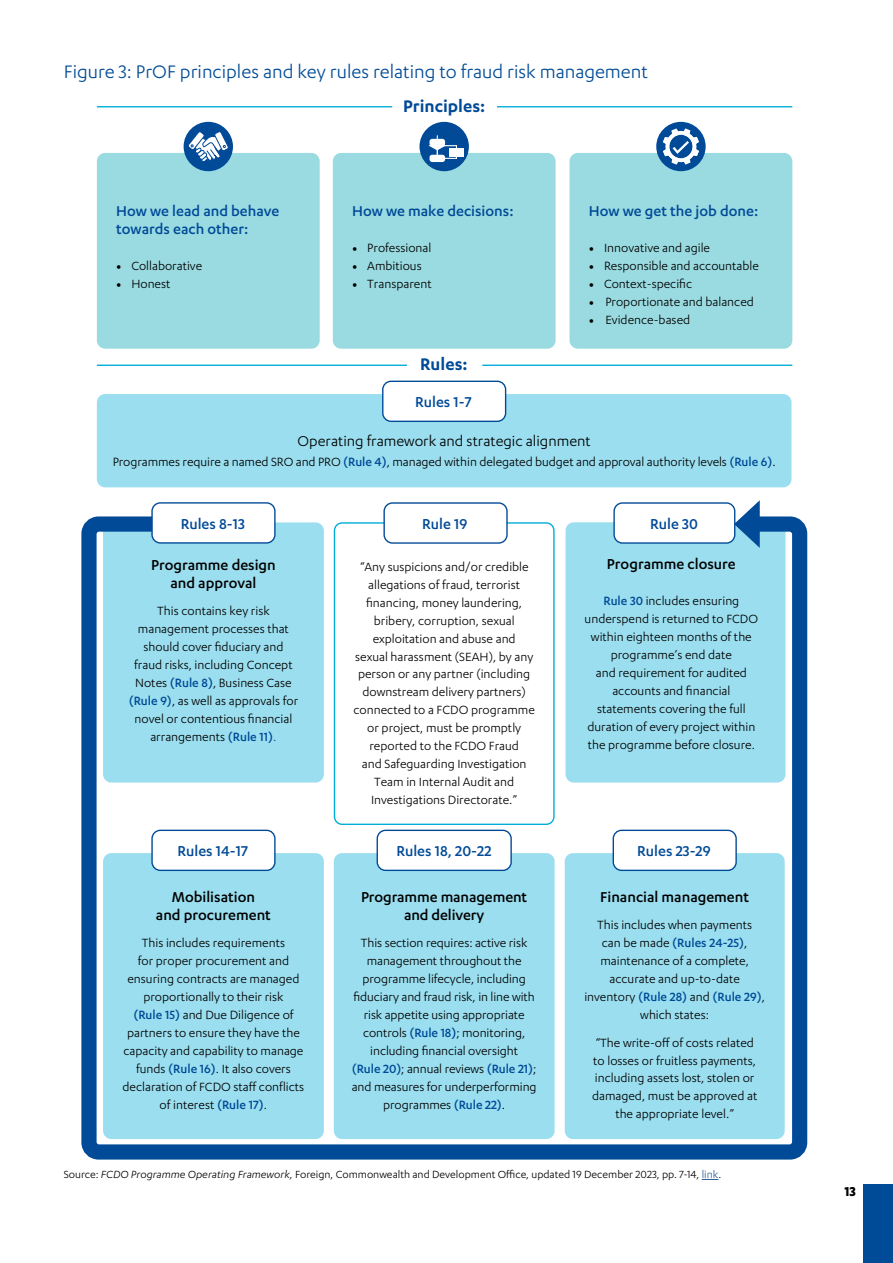
<style>
.page{position:relative;width:893px;height:1263px;background:#fff}
.page>*{position:absolute;margin:0;border:0;box-sizing:border-box;transform-origin:0 0}
.t1{font:21px "Karbon";color:#004b97}
.t2{font:600 19.35px "Karbon";color:#004a97}
.t3{font:500 16.5px/18px "Karbon";color:#004a97}
.t4{font:500 16.5px/18px "Karbon";color:#000;text-align:center}
.t5{font:16.5px "Karbon";color:#000}
.t6{font:700 15px "Karbon";color:#000}
.t7{font:13.8px/18px "Karbon";color:#000;text-align:center}
.t8{font:12px "Karbon";color:#000}
.s1{font-family:"Minion Pro"}
.s2{font-weight:500;color:#004a97}
.s3{color:#004a97}
.s4{font-style:italic}
.s5{color:#275b9b}
</style>
<div class="page">
<div style="left:863px;top:1184px;width:30px;height:79px;background:#004b97"></div>
<svg style="left:702px;top:1179px;width:16px;height:1px"></svg>
<div style="left:334px;top:522px;width:221px;height:303px;border:1px solid #00add8;border-radius:8px"></div>
<div style="left:334px;top:853px;width:221px;height:286px;background:#9adeef;border-radius:8px"></div>
<div style="left:565px;top:853px;width:220px;height:286px;background:#9adeef;border-radius:8px"></div>
<div style="left:103px;top:522px;width:221px;height:260px;background:#9adeef;border-radius:8px"></div>
<div style="left:103px;top:853px;width:221px;height:286px;background:#9adeef;border-radius:8px"></div>
<div style="left:565px;top:522px;width:220px;height:260px;background:#9adeef;border-radius:8px"></div>
<div style="left:333px;top:153px;width:223px;height:196px;background:#9adbe1;border-radius:8px"></div>
<div style="left:97px;top:394px;width:694px;height:93px;background:#9adeef;border-radius:8px"></div>
<div style="left:569px;top:153px;width:223px;height:196px;background:#9adbe1;border-radius:8px"></div>
<div style="left:97px;top:153px;width:223px;height:196px;background:#9adbe1;border-radius:8px"></div>
<div style="left:419px;top:122px;width:50px;height:49px;background:#004a97;border-radius:50%"></div>
<div style="left:184px;top:122px;width:49px;height:49px;background:#004a97;border-radius:50%"></div>
<div style="left:656px;top:122px;width:50px;height:49px;background:#004a97;border-radius:50%"></div>
<hr style="left:482px;top:365px;width:310px;height:1px;background:#00add8">
<hr style="left:497px;top:106px;width:295px;height:1px;background:#00add8">
<hr style="left:97px;top:365px;width:310px;height:1px;background:#00add8">
<hr style="left:97px;top:106px;width:295px;height:1px;background:#00add8">
<svg style="left:187px;top:131px;width:42px;height:32px"></svg>
<div style="left:449px;top:148px;width:14px;height:8px;background:#fff"></div>
<div style="left:437px;top:145px;width:20px;height:14px;border:1px solid #fff"></div>
<div style="left:429px;top:155px;width:16px;height:7px;background:#fff;border-radius:3px"></div>
<svg style="left:429px;top:135px;width:17px;height:24px"></svg>
<svg style="left:663px;top:128px;width:36px;height:37px"></svg>
<div style="left:614px;top:503px;width:121px;height:40px;background:#fff;border-radius:8px"></div>
<div style="left:613px;top:502px;width:122px;height:42px;border:1px solid #004a97;border-radius:8px"></div>
<div style="left:383px;top:502px;width:125px;height:42px;border:1px solid #004a97;border-radius:8px"></div>
<div style="left:383px;top:381px;width:123px;height:40px;background:#fff;border-radius:8px"></div>
<div style="left:382px;top:381px;width:124px;height:41px;border:1px solid #004a97;border-radius:8px"></div>
<div style="left:81px;top:516px;width:726px;height:643px;border:15px solid #004a97;border-radius:10px"></div>
<svg style="left:734px;top:500px;width:26px;height:48px"></svg>
<div style="left:152px;top:503px;width:123px;height:40px;background:#fff;border-radius:8px"></div>
<div style="left:151px;top:502px;width:125px;height:42px;border:1px solid #004a97;border-radius:8px"></div>
<div style="left:152px;top:830px;width:123px;height:40px;background:#fff;border-radius:8px"></div>
<div style="left:151px;top:830px;width:125px;height:41px;border:1px solid #004a97;border-radius:8px"></div>
<div style="left:613px;top:830px;width:123px;height:40px;background:#fff;border-radius:8px"></div>
<div style="left:613px;top:830px;width:124px;height:41px;border:1px solid #004a97;border-radius:8px"></div>
<div style="left:377px;top:830px;width:134px;height:40px;background:#fff;border-radius:8px"></div>
<div style="left:377px;top:830px;width:135px;height:41px;border:1px solid #004a97;border-radius:8px"></div>
<h1 class="t1" style="left:64px;top:60px;width:586px">Figure 3: PrOF principles and key rules relating to fraud risk management</h1>
<p class="t3" style="left:116px;top:201px;width:165px">How we lead and behave towards each other:</p>
<p class="t7" style="left:116px;top:256px;width:88px"><span class="s1">•</span> Collaborative</p>
<p class="t7" style="left:116px;top:274px;width:56px"><span class="s1">•</span> Honest</p>
<h2 class="t2" style="left:403px;top:95px;width:84px">Principles:</h2>
<p class="t3" style="left:352px;top:201px;width:163px">How we make decisions:</p>
<p class="t7" style="left:352px;top:238px;width:81px"><span class="s1">•</span> Professional</p>
<p class="t7" style="left:352px;top:256px;width:71px"><span class="s1">•</span> Ambitious</p>
<p class="t7" style="left:352px;top:274px;width:81px"><span class="s1">•</span> Transparent</p>
<h2 class="t2" style="left:420px;top:353px;width:49px">Rules:</h2>
<p class="t3" style="left:415px;top:392px;width:58px">Rules 1-7</p>
<p class="t3" style="left:589px;top:201px;width:171px">How we get the job done:</p>
<p class="t7" style="left:589px;top:238px;width:123px"><span class="s1">•</span> Innovative and agile</p>
<p class="t7" style="left:589px;top:256px;width:172px"><span class="s1">•</span> Responsible and accountable</p>
<p class="t7" style="left:589px;top:274px;width:105px"><span class="s1">•</span> Context-specific</p>
<p class="t7" style="left:589px;top:292px;width:167px"><span class="s1">•</span> Proportionate and balanced</p>
<p class="t7" style="left:589px;top:310px;width:103px"><span class="s1">•</span> Evidence-based</p>
<p class="t5" style="left:298px;top:432px;width:295px">Operating framework and strategic alignment</p>
<p class="t7" style="left:113px;top:452px;width:664px">Programmes require a named SRO and PRO <span class="s2">(Rule 4)</span>, managed within delegated budget and approval authority levels <span class="s2">(Rule 6)</span>.</p>
<p class="t3" style="left:181px;top:514px;width:66px">Rules 8-13</p>
<p class="t4" style="left:151px;top:555px;width:126px">Programme design and approval</p>
<p class="t7" style="left:129px;top:601px;width:171px">This contains key risk management processes that should cover fiduciary and fraud risks, including Concept<br>Notes <span class="s2">(Rule 8)</span>, Business Case <span class="s2">(Rule 9)</span>, as well as approvals for novel or contentious financial arrangements <span class="s2">(Rule 11)</span><span class="s3">.</span></p>
<p class="t3" style="left:422px;top:514px;width:47px">Rule 19</p>
<p class="t3" style="left:650px;top:514px;width:49px">Rule 30</p>
<p class="t7" style="left:354px;top:557px;width:183px">“Any suspicions and/or credible allegations of fraud, terrorist financing, money laundering, bribery, corruption, sexual exploitation and abuse and<br>sexual harassment (SEAH), by any person or any partner (including downstream delivery partners) connected to a FCDO programme or project, must be promptly reported to the FCDO Fraud<br>and Safeguarding Investigation<br>Team in Internal Audit and<br>Investigations Directorate.”</p>
<p class="t4" style="left:607px;top:555px;width:130px">Programme closure</p>
<p class="t7" style="left:585px;top:592px;width:175px"><span class="s2">Rule 30</span> includes ensuring underspend is returned to FCDO within eighteen months of the programme’s end date<br>and requirement for audited accounts and financial statements covering the full duration of every project within the programme before closure.</p>
<p class="t3" style="left:177px;top:841px;width:72px">Rules 14-17</p>
<p class="t3" style="left:396px;top:841px;width:97px">Rules 18, 20-22</p>
<p class="t3" style="left:637px;top:841px;width:75px">Rules 23-29</p>
<p class="t4" style="left:156px;top:887px;width:117px">Mobilisation<br>and procurement</p>
<p class="t7" style="left:123px;top:934px;width:183px">This includes requirements<br>for proper procurement and ensuring contracts are managed proportionally to their risk<br><span class="s2">(Rule 15)</span> and Due Diligence of partners to ensure they have the capacity and capability to manage funds <span class="s2">(Rule 16)</span>. It also covers declaration of FCDO staff conflicts of interest <span class="s2">(Rule 17)</span>.</p>
<p class="t4" style="left:361px;top:887px;width:168px">Programme management and delivery</p>
<p class="t7" style="left:352px;top:934px;width:186px">This section requires: active risk management throughout the programme lifecycle, including fiduciary and fraud risk, in line with risk appetite using appropriate controls <span class="s2">(Rule 18)</span>; monitoring, including financial oversight<br><span class="s2">(Rule 20)</span>; annual reviews <span class="s2">(Rule 21)</span>; and measures for underperforming programmes <span class="s2">(Rule 22)</span>.</p>
<p class="t4" style="left:600px;top:887px;width:150px">Financial management</p>
<p class="t7" style="left:584px;top:916px;width:182px">This includes when payments<br>can be made <span class="s2">(Rules 24-25)</span>, maintenance of a complete, accurate and up-to-date inventory <span class="s2">(Rule 28)</span> and <span class="s2">(Rule 29)</span>, which states:</p>
<p class="t7" style="left:592px;top:1033px;width:167px">“The write-off of costs related to losses or fruitless payments, including assets lost, stolen or damaged, must be approved at the appropriate level.”</p>
<p class="t8" style="left:64px;top:1168px;width:659px">Source: <span class="s4">FCDO Programme Operating Framework,</span> Foreign, Commonwealth and Development Office, updated 19 December 2023, pp. 7-14, <span class="s5">link</span>.</p>
<p class="t6" style="left:844px;top:1183px;width:13px">13</p>
</div>
